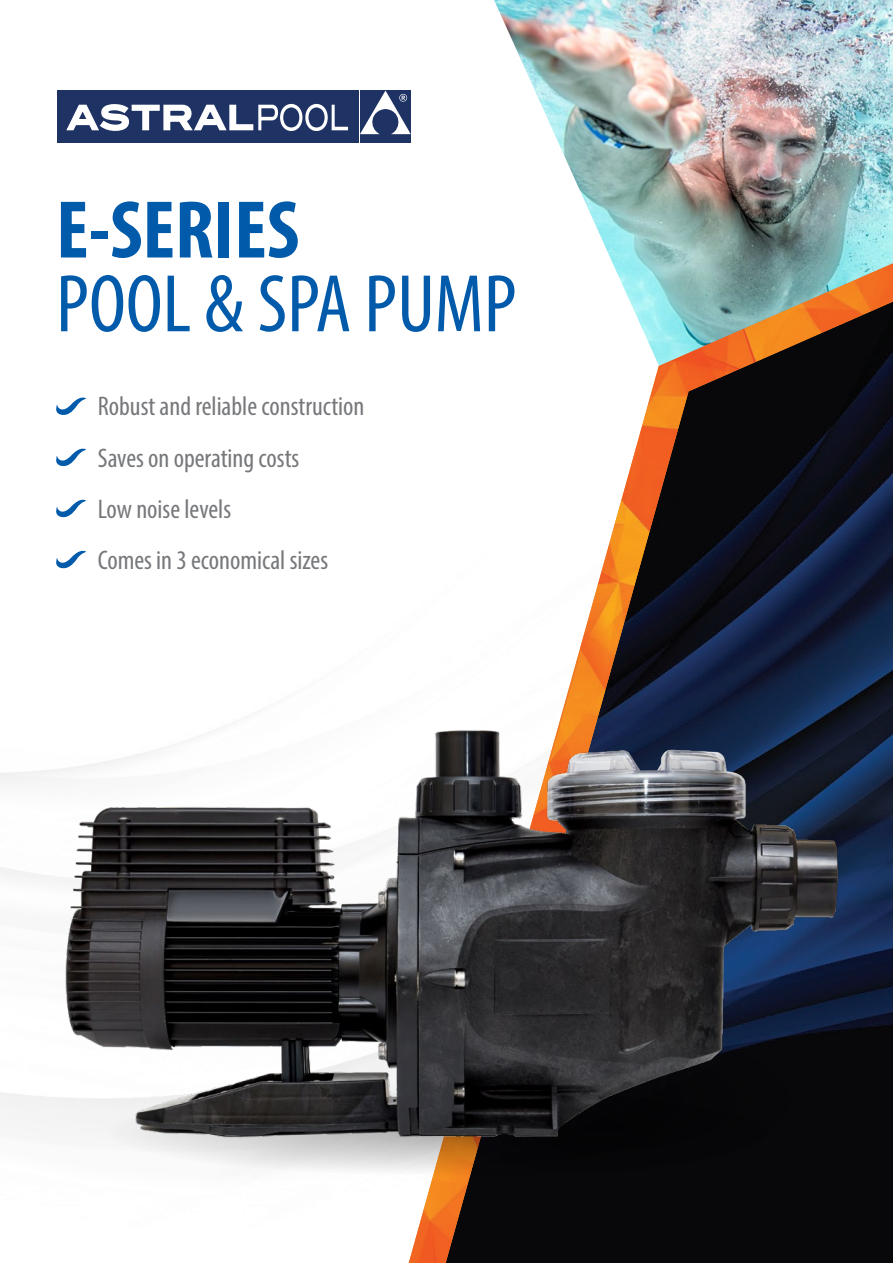
<style>
.page{position:relative;width:893px;height:1263px;background:#fff}
.page>*{position:absolute;margin:0;border:0;box-sizing:border-box;transform-origin:0 0}
.t1{font:condensed 82.5px "Myriad Pro";color:#015aaa}
.t2{font:700 condensed 82.5px "Myriad Pro";color:#015aaa}
.t3{font:condensed 27px/51.3px "Myriad Pro";color:#76787b}
</style>
<div class="page">
<img style="left:408px;top:366px;width:485px;height:897px">
<img style="left:494px;top:0;width:399px;height:366px">
<svg style="left:57px;top:90px;width:354px;height:1px"></svg>
<div style="left:57px;top:91px;width:302px;height:52px;background:#1e3264"></div>
<div style="left:360px;top:91px;width:51px;height:52px;background:#1e3264"></div>
<svg style="left:360px;top:91px;width:51px;height:43px"></svg>
<svg style="left:66px;top:103px;width:282px;height:28px"></svg>
<svg style="left:56px;top:397px;width:30px;height:18px"></svg>
<svg style="left:56px;top:499px;width:30px;height:19px"></svg>
<svg style="left:56px;top:448px;width:30px;height:19px"></svg>
<svg style="left:56px;top:550px;width:30px;height:19px"></svg>
<svg style="left:0;top:1084px;width:893px;height:96px"></svg>
<img style="left:43px;top:716px;width:822px;height:437px">
<h1 class="t2" style="left:56px;top:178px;width:245px">E-SERIES</h1>
<h1 class="t1" style="left:56px;top:254px;width:462px">POOL &amp; SPA PUMP</h1>
<p class="t3" style="left:98px;top:380px;width:268px">Robust and reliable construction<br>Saves on operating costs<br>Low noise levels<br>Comes in 3 economical sizes</p>
</div>
